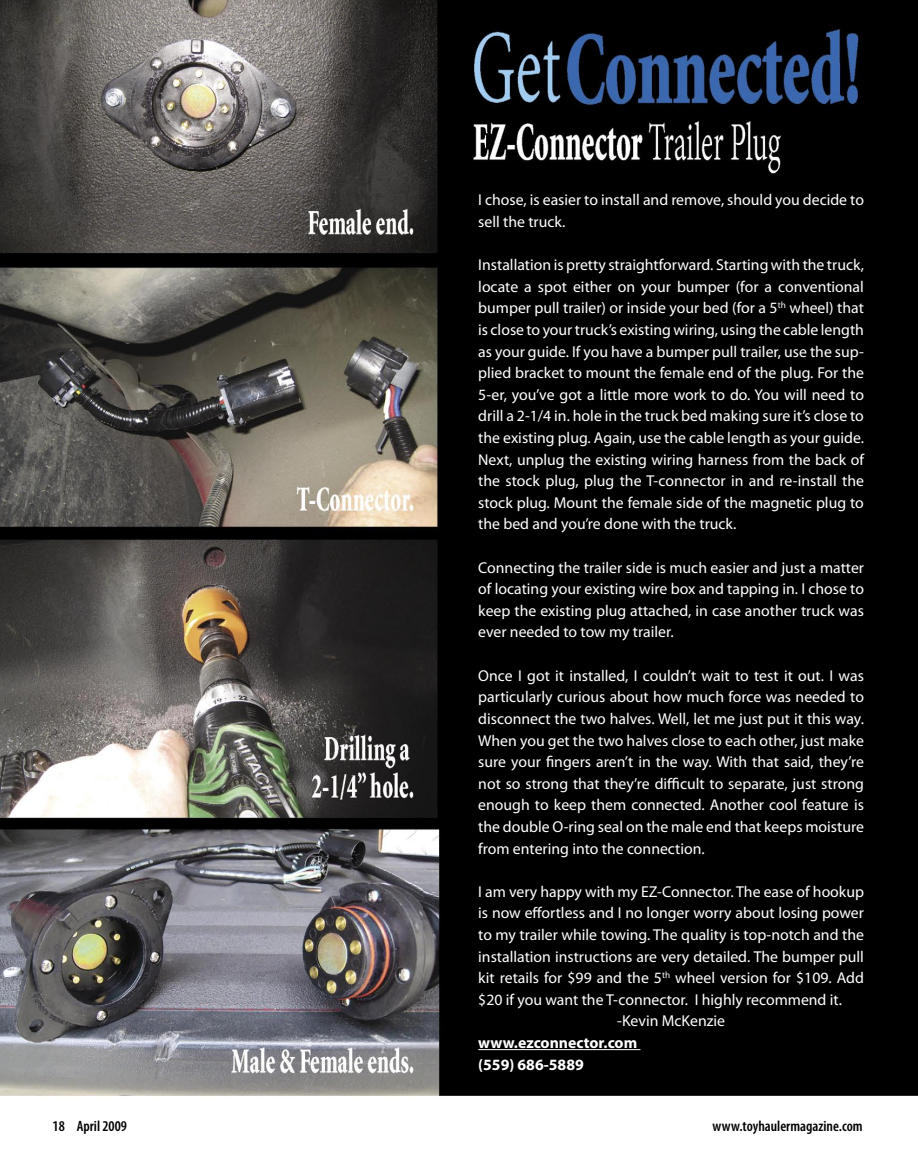
<style>
.page{position:relative;width:918px;height:1175px;background:#fff}
.page>*{position:absolute;margin:0;border:0;box-sizing:border-box;transform-origin:0 0}
.General_Text{font:15.75px/21.6px "Myriad Pro";color:#fff;text-align:justify}
.General_Text-2{font:700 15.75px "Myriad Pro";color:#fff}
.t1{font:600 condensed 15px "Myriad Pro";color:#000}
</style>
<div class="page">
<img style="left:0;top:0;width:918px;height:1096px">
<hr style="left:478px;top:1049px;width:162px;height:1px;background:#fff">
<p class="General_Text" style="left:478px;top:189px;width:387px">I chose, is easier to install and remove, should you decide to sell the truck.</p>
<p class="General_Text" style="left:478px;top:254px;width:387px">Installation is pretty straightforward. Starting with the truck, locate a spot either on your bumper (for a conventional bumper pull trailer) or inside your bed (for a 5<sup>th</sup> wheel) that is close to your truck’s existing wiring, using the cable length as your guide. If you have a bumper pull trailer, use the sup&shy;plied bracket to mount the female end of the plug. For the 5-er, you’ve got a little more work to do. You will need to drill a 2-1/4 in. hole in the truck bed making sure it’s close to the existing plug. Again, use the cable length as your guide.<br>Next, unplug the existing wiring harness from the back of the stock plug, plug the T-connector in and re-install the stock plug. Mount the female side of the magnetic plug to the bed and you’re done with the truck.</p>
<p class="General_Text" style="left:478px;top:557px;width:387px">Connecting the trailer side is much easier and just a matter of locating your existing wire box and tapping in. I chose to keep the existing plug attached, in case another truck was ever needed to tow my trailer.</p>
<p class="General_Text" style="left:478px;top:665px;width:387px">Once I got it installed, I couldn’t wait to test it out. I was particularly curious about how much force was needed to disconnect the two halves. Well, let me just put it this way.<br>When you get the two halves close to each other, just make sure your fingers aren’t in the way. With that said, they’re not so strong that they’re difficult to separate, just strong enough to keep them connected. Another cool feature is the double O-ring seal on the male end that keeps moisture from entering into the connection.</p>
<p class="General_Text" style="left:478px;top:881px;width:387px">I am very happy with my EZ-Connector. The ease of hookup is now effortless and I no longer worry about losing power to my trailer while towing. The quality is top-notch and the installation instructions are very detailed. The bumper pull kit retails for $99 and the 5<sup>th</sup> wheel version for $109. Add $20 if you want the T-connector. I highly recommend it.</p>
<p class="General_Text" style="left:617px;top:1010px;width:109px">-Kevin McKenzie</p>
<p class="General_Text-2" style="left:478px;top:1033px;width:160px">www.ezconnector.com</p>
<p class="General_Text-2" style="left:478px;top:1055px;width:107px">(559) 686-5889</p>
<p class="t1" style="left:53px;top:1117px;width:76px">18 April 2009</p>
<p class="t1" style="left:713px;top:1117px;width:152px">www.toyhaulermagazine.com</p>
</div>
